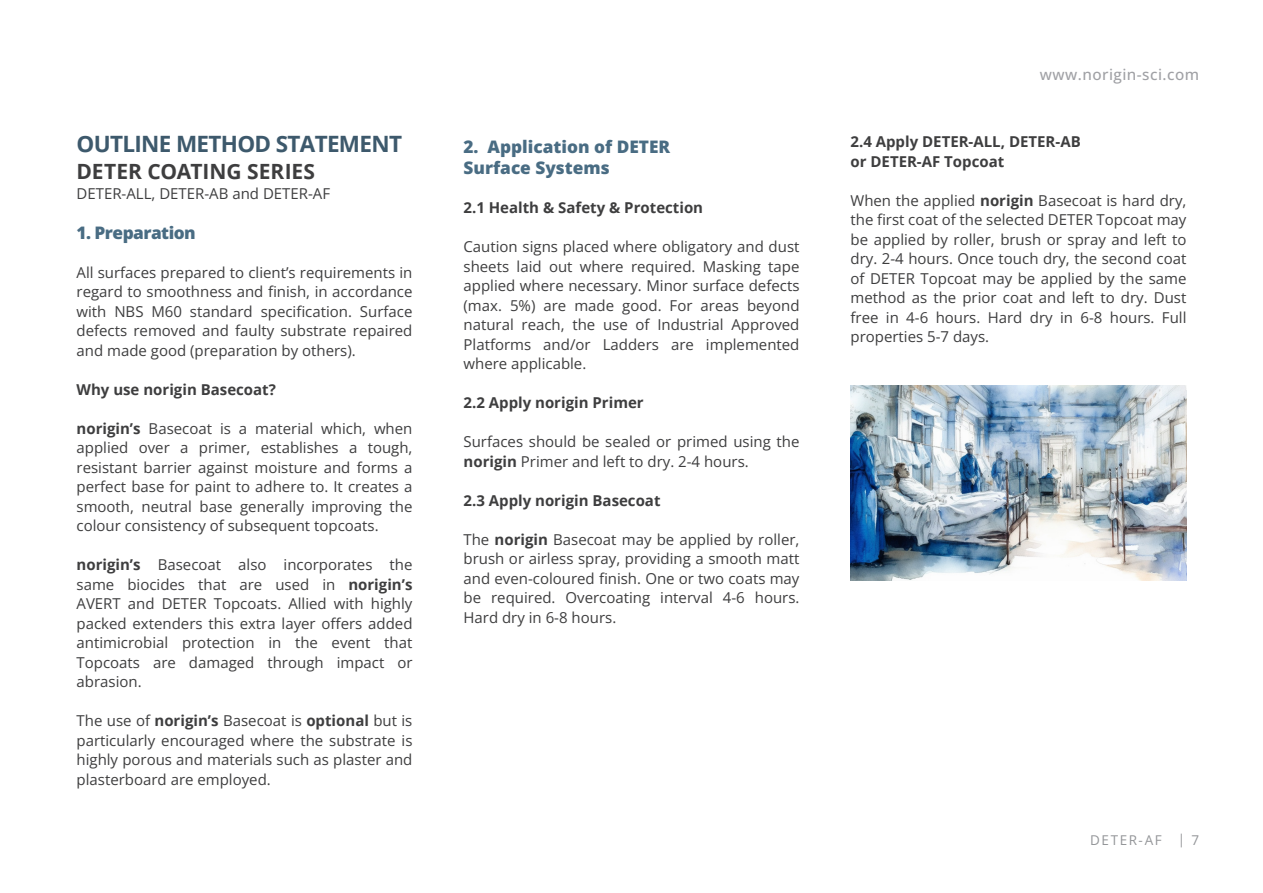
<style>
.page{position:relative;width:1263px;height:893px;background:#fff}
.page>*{position:absolute;margin:0;border:0;box-sizing:border-box;transform-origin:0 0}
.Text{font:700 22.5px "Open Sans";letter-spacing:-.03em;color:#3d596c}
.Text-2{font:700 21px "Open Sans";letter-spacing:.005em;color:#3e3e3f}
.Project_Name{font:800 17.25px "Open Sans";color:#496c83}
.Project_Name-2{font:800 17.25px "Open Sans";letter-spacing:-.03em;color:#496c83}
.t1{font:500 15.3px "Open Sans";letter-spacing:.03em;color:#a0a1a5}
.Text-3{font:15px/19.5px "Open Sans";color:#3e3e3f;text-align:justify}
.Text-4{font:700 15px "Open Sans";color:#3e3e3f}
.t2{font:13.5px "Open Sans";letter-spacing:.12em;color:#939598}
.s1{font-weight:700}
</style>
<div class="page">
<img style="left:850px;top:385px;width:336px;height:195px">
<p class="Text" style="left:77px;top:128px;width:327px">OUTLINE METHOD STATEMENT</p>
<p class="Text-2" style="left:77px;top:157px;width:240px">DETER COATING SERIES</p>
<p class="Text-3" style="left:77px;top:183px;width:255px">DETER-ALL, DETER-AB and DETER-AF</p>
<p class="Project_Name-2" style="left:77px;top:221px;width:121px">1. Preparation</p>
<p class="Text-3" style="left:77px;top:262px;width:337px">All surfaces prepared to client’s requirements in regard to smoothness and finish, in accordance with NBS M60 standard specification. Surface defects removed and faulty substrate repaired and made good (preparation by others).</p>
<p class="Text-4" style="left:77px;top:379px;width:201px">Why use norigin Basecoat?</p>
<p class="Text-3" style="left:77px;top:418px;width:337px"><span class="s1">norigin’s</span> Basecoat is a material which, when applied over a primer, establishes a tough, resistant barrier against moisture and forms a perfect base for paint to adhere to. It creates a smooth, neutral base generally improving the colour consistency of subsequent topcoats.</p>
<p class="Text-3" style="left:77px;top:555px;width:337px"><span class="s1">norigin’s</span> Basecoat also incorporates the same biocides that are used in <span class="s1">norigin’s </span>AVERT and DETER Topcoats. Allied with highly packed extenders this extra layer offers added antimicrobial protection in the event that Topcoats are damaged through impact or abrasion.</p>
<p class="Text-3" style="left:77px;top:711px;width:337px">The use of <span class="s1">norigin’s</span> Basecoat is <span class="s1">optional</span> but is particularly encouraged where the substrate is highly porous and materials such as plaster and plasterboard are employed.</p>
<p class="Project_Name" style="left:463px;top:135px;width:208px">2. Application of DETER</p>
<p class="Project_Name" style="left:463px;top:156px;width:148px">Surface Systems</p>
<p class="Text-4" style="left:463px;top:197px;width:241px">2.1 Health &amp; Safety &amp; Protection</p>
<p class="Text-3" style="left:463px;top:237px;width:338px">Caution signs placed where obligatory and dust sheets laid out where required. Masking tape applied where necessary. Minor surface defects (max. 5%) are made good. For areas beyond natural reach, the use of Industrial Approved Platforms and/or Ladders are implemented where applicable.</p>
<p class="Text-4" style="left:463px;top:392px;width:182px">2.2 Apply norigin Primer</p>
<p class="Text-3" style="left:463px;top:432px;width:337px">Surfaces should be sealed or primed using the <span class="s1">norigin</span> Primer and left to dry. 2-4 hours.</p>
<p class="Text-4" style="left:463px;top:490px;width:199px">2.3 Apply norigin Basecoat</p>
<p class="Text-3" style="left:463px;top:529px;width:337px">The <span class="s1">norigin</span> Basecoat may be applied by roller, brush or airless spray, providing a smooth matt and even-coloured finish. One or two coats may be required. Overcoating interval 4-6 hours.<br>Hard dry in 6-8 hours.</p>
<p class="t1" style="left:1040px;top:64px;width:161px">www.norigin-sci.com</p>
<p class="Text-4" style="left:850px;top:131px;width:232px">2.4 Apply DETER-ALL, DETER-AB</p>
<p class="Text-4" style="left:850px;top:151px;width:155px">or DETER-AF Topcoat</p>
<p class="Text-3" style="left:850px;top:190px;width:338px">When the applied <span class="s1">norigin</span> Basecoat is hard dry, the first coat of the selected DETER Topcoat may be applied by roller, brush or spray and left to dry. 2-4 hours. Once touch dry, the second coat of DETER Topcoat may be applied by the same method as the prior coat and left to dry. Dust free in 4-6 hours. Hard dry in 6-8 hours. Full properties 5-7 days.</p>
<p class="t2" style="left:1090px;top:831px;width:111px">DETER-AF | 7</p>
</div>
